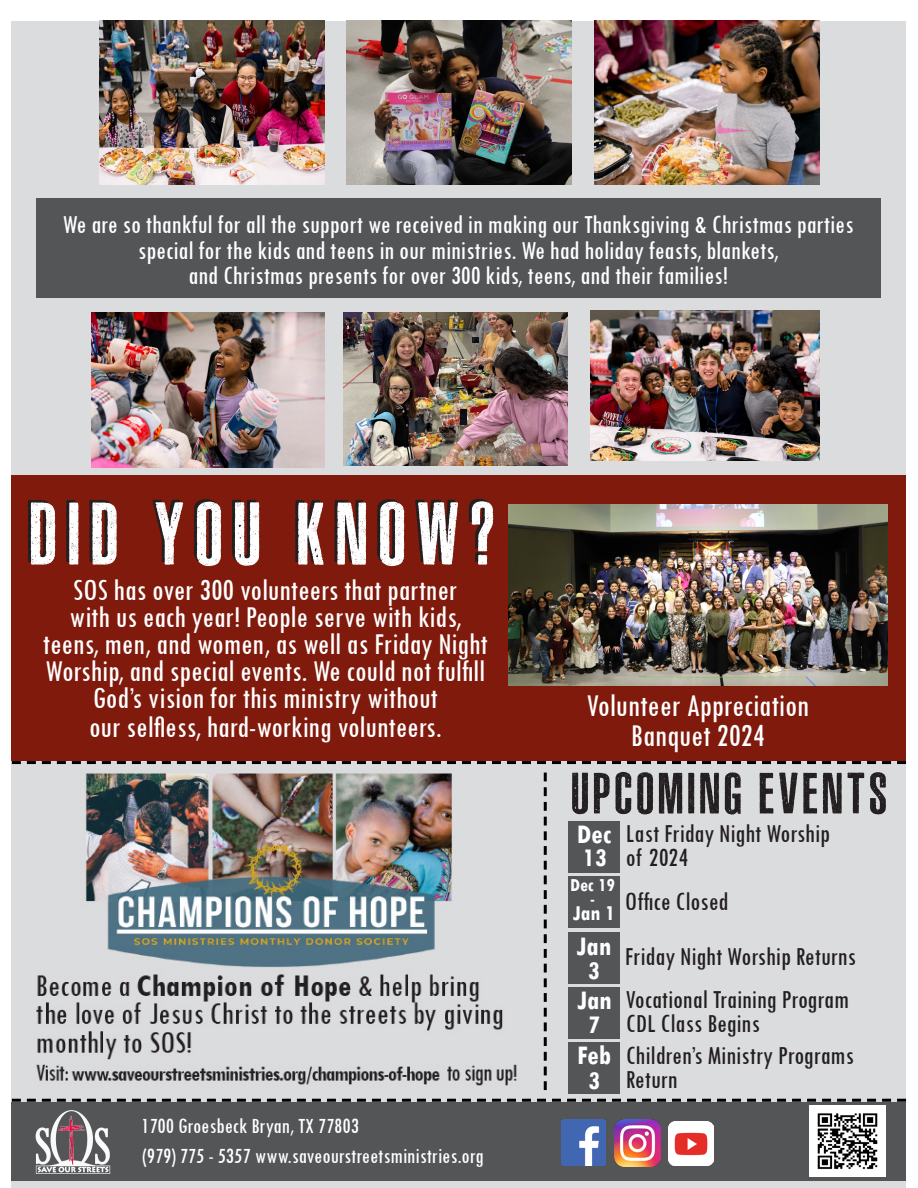
<style>
.page{position:relative;width:918px;height:1188px;background:#fff}
.page>*{position:absolute;margin:0;border:0;box-sizing:border-box;transform-origin:0 0}
.t1{font:82.5px "ASPHALTICGRAINCONDENSEDPERSONAL";letter-spacing:.15em;color:#fff}
.t2{font:54px "ASPHALTICGRAINCONDENSEDPERSONAL";letter-spacing:.09em;color:#231f20}
.t3{font:condensed 33px "Tw Cen";color:#fff}
.t4{font:condensed 31.5px/27px "Tw Cen";color:#fff;text-align:center}
.t5{font:700 condensed 28.5px "Tw Cen";color:#fff}
.t6{font:condensed 27px/25.5px "Tw Cen";color:#fff;text-align:center}
.t7{font:condensed 27px/24px "Tw Cen";color:#231f20}
.t8{font:700 condensed 27px "Tw Cen";color:#fff}
.t9{font:condensed 22.5px "Tw Cen";color:#fff}
.t10{font:700 condensed 22.5px "Tw Cen";color:#fff}
.t11{font:700 condensed 19.5px "Tw Cen";color:#fff}
</style>
<div class="page">
<div style="left:12px;top:21px;width:894px;height:1166px;background:#dbdcde"></div>
<div style="left:12px;top:475px;width:894px;height:285px;background:#7f1a0c"></div>
<div style="left:12px;top:1102px;width:894px;height:79px;background:#545557"></div>
<svg style="left:12px;top:761px;width:894px;height:3px"></svg>
<svg style="left:544px;top:773px;width:3px;height:317px"></svg>
<svg style="left:12px;top:1099px;width:894px;height:3px"></svg>
<img style="left:35px;top:1111px;width:76px;height:63px">
<img style="left:614px;top:1120px;width:47px;height:46px">
<img style="left:561px;top:1120px;width:45px;height:46px">
<img style="left:669px;top:1121px;width:44px;height:44px">
<div style="left:568px;top:932px;width:51px;height:52px;background:#545557"></div>
<div style="left:568px;top:822px;width:51px;height:51px;background:#545557"></div>
<div style="left:568px;top:877px;width:51px;height:51px;background:#545557"></div>
<div style="left:568px;top:987px;width:51px;height:51px;background:#545557"></div>
<div style="left:569px;top:1042px;width:51px;height:51px;background:#545557"></div>
<img style="left:508px;top:504px;width:380px;height:182px">
<img style="left:99px;top:21px;width:225px;height:164px">
<img style="left:343px;top:312px;width:224px;height:154px">
<div style="left:36px;top:199px;width:844px;height:99px;background:#545557"></div>
<img style="left:810px;top:1106px;width:75px;height:70px">
<img style="left:36px;top:773px;width:481px;height:313px">
<img style="left:347px;top:21px;width:225px;height:164px">
<img style="left:91px;top:313px;width:233px;height:154px">
<img style="left:590px;top:311px;width:229px;height:150px">
<img style="left:594px;top:21px;width:225px;height:164px">
<img style="left:461px;top:409px;width:6px;height:15px">
<svg style="left:473px;top:338px;width:6px;height:5px"></svg>
<svg style="left:436px;top:343px;width:10px;height:5px"></svg>
<p class="t6" style="left:63px;top:211px;width:792px">We are so thankful for all the support we received in making our Thanksgiving &amp; Christmas parties special for the kids and teens in our ministries. We had holiday feasts, blankets,</p>
<p class="t6" style="left:189px;top:262px;width:541px">and Christmas presents for over 300 kids, teens, and their families!</p>
<p class="t1" style="left:30px;top:483px;width:465px">DID YOU KNOW?</p>
<p class="t4" style="left:73px;top:576px;width:386px">SOS has over 300 volunteers that partner</p>
<p class="t4" style="left:43px;top:603px;width:446px">with us each year! People serve with kids, teens, men, and women, as well as Friday Night Worship, and special events. We could not fulfill God’s vision for this ministry without</p>
<p class="t4" style="left:89px;top:712px;width:354px">our selfless, hard-working volunteers.</p>
<p class="t9" style="left:141px;top:1112px;width:219px">1700 Groesbeck Bryan, TX 77803</p>
<p class="t9" style="left:143px;top:1142px;width:343px">(979) 775 - 5357 www.saveourstreetsministries.org</p>
<p class="t3" style="left:587px;top:686px;width:224px">Volunteer Appreciation</p>
<p class="t3" style="left:631px;top:716px;width:136px">Banquet 2024</p>
<p class="t2" style="left:572px;top:760px;width:316px">UPCOMING EVENTS</p>
<p class="t5" style="left:577px;top:817px;width:36px">Dec</p>
<p class="t8" style="left:583px;top:841px;width:25px">13</p>
<p class="t11" style="left:570px;top:874px;width:47px">Dec 19</p>
<p class="t10" style="left:573px;top:899px;width:44px">Jan 1</p>
<p class="t11" style="left:590px;top:887px;width:6px">-</p>
<p class="t5" style="left:576px;top:929px;width:36px">Jan</p>
<p class="t8" style="left:588px;top:954px;width:13px">3</p>
<p class="t5" style="left:577px;top:983px;width:36px">Jan</p>
<p class="t8" style="left:588px;top:1008px;width:13px">7</p>
<p class="t5" style="left:577px;top:1038px;width:36px">Feb</p>
<p class="t8" style="left:588px;top:1064px;width:13px">3</p>
<p class="t7" style="left:626px;top:821px;width:206px">Last Friday Night Worship</p>
<p class="t7" style="left:626px;top:845px;width:64px">of 2024</p>
<p class="t7" style="left:625px;top:889px;width:105px">Office Closed</p>
<p class="t7" style="left:625px;top:943px;width:233px">Friday Night Worship Returns</p>
<p class="t7" style="left:626px;top:987px;width:225px">Vocational Training Program</p>
<p class="t7" style="left:626px;top:1011px;width:136px">CDL Class Begins</p>
<p class="t7" style="left:626px;top:1043px;width:230px">Children’s Ministry Programs<br>Return</p>
</div>
